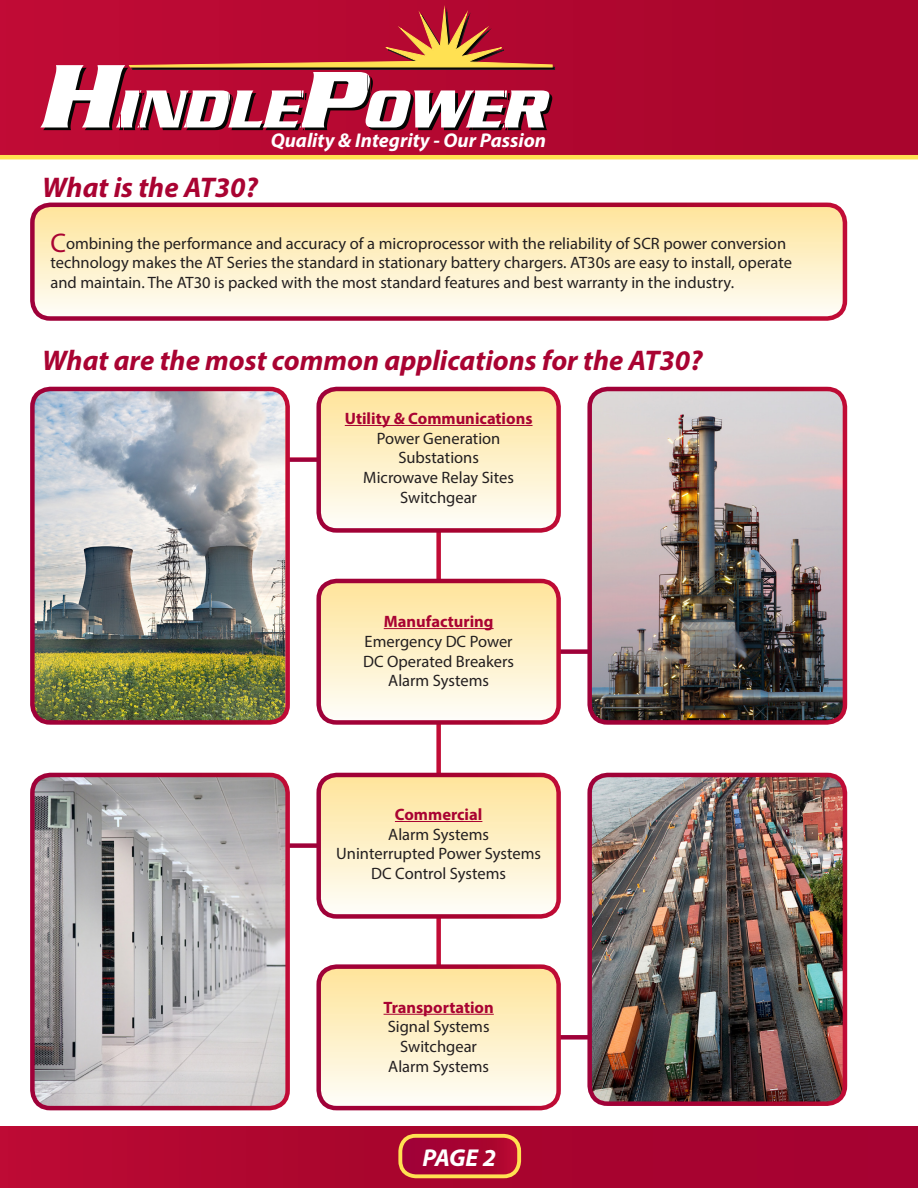
<style>
.page{position:relative;width:918px;height:1188px;background:#fff}
.page>*{position:absolute;margin:0;border:0;box-sizing:border-box;transform-origin:0 0}
.t1{font:italic 700 28.5px "Myriad Pro";color:#a90332}
.t2{font:italic 700 24.45px "Myriad Pro";color:#fff}
.t3{font:italic 700 19.95px "Myriad Pro";color:#fff}
.t4{font:16.5px/19.8px "Myriad Pro";color:#231f20}
.t5{font:700 16.5px "Myriad Pro";color:#a90332}
.s1{font-size:27px;color:#a90332}
</style>
<div class="page">
<div style="left:0;top:1126px;width:918px;height:62px;background:linear-gradient(to right,#b70a31,#a2022f)"></div>
<div style="left:0;top:0;width:918px;height:157px;background:linear-gradient(to right,#bf0b35,#a6052c)"></div>
<hr style="left:0;top:155px;width:918px;height:4px;background:#ffe152">
<div style="left:400px;top:1136px;width:119px;height:40px;background:linear-gradient(to right,#9e0237,#b3082e);border-radius:15px"></div>
<div style="left:398px;top:1134px;width:123px;height:44px;border:4px solid #ffe152;border-radius:15px"></div>
<svg style="left:40px;top:9px;width:515px;height:121px"></svg>
<div style="left:244px;top:457px;width:101px;height:5px;background:#9f0139"></div>
<div style="left:516px;top:649px;width:101px;height:5px;background:#9f0139"></div>
<div style="left:266px;top:843px;width:101px;height:5px;background:#9f0139"></div>
<div style="left:544px;top:1035px;width:101px;height:5px;background:#9f0139"></div>
<div style="left:436px;top:430px;width:5px;height:676px;background:#c10c36"></div>
<svg style="left:35px;top:205px;width:807px;height:111px;background:#fef0c9"></svg>
<div style="left:30px;top:203px;width:817px;height:118px;border:4px solid #fff;border-radius:18px"></div>
<svg style="left:321px;top:392px;width:235px;height:136px;background:#fdefc8"></svg>
<div style="left:316px;top:387px;width:245px;height:146px;border:4px solid #fff;border-radius:18px"></div>
<img style="left:35px;top:392px;width:250px;height:328px">
<div style="left:30px;top:387px;width:260px;height:338px;border:4px solid #fff;border-radius:18px"></div>
<img style="left:592px;top:389px;width:250px;height:331px">
<div style="left:587px;top:387px;width:260px;height:338px;border:4px solid #fff;border-radius:18px"></div>
<img style="left:592px;top:775px;width:250px;height:326px">
<div style="left:587px;top:773px;width:260px;height:333px;border:4px solid #fff;border-radius:18px"></div>
<img style="left:35px;top:778px;width:250px;height:327px">
<div style="left:30px;top:773px;width:260px;height:337px;border:4px solid #fff;border-radius:18px"></div>
<svg style="left:321px;top:778px;width:235px;height:136px;background:#fdefc8"></svg>
<div style="left:316px;top:773px;width:245px;height:146px;border:4px solid #fff;border-radius:18px"></div>
<svg style="left:321px;top:584px;width:235px;height:136px;background:#fdefc8"></svg>
<div style="left:316px;top:579px;width:245px;height:146px;border:4px solid #fff;border-radius:18px"></div>
<svg style="left:321px;top:969px;width:235px;height:136px;background:#fdefc8"></svg>
<div style="left:316px;top:964px;width:245px;height:146px;border:4px solid #fff;border-radius:18px"></div>
<hr style="left:345px;top:425px;width:188px;height:1px;background:#a90332">
<hr style="left:395px;top:821px;width:87px;height:1px;background:#a90332">
<hr style="left:384px;top:628px;width:110px;height:1px;background:#a90332">
<hr style="left:384px;top:1014px;width:110px;height:1px;background:#a90332">
<p class="t1" style="left:42px;top:169px;width:217px">What is the AT30?</p>
<p class="t3" style="left:271px;top:128px;width:277px">Quality &amp; Integrity - Our Passion</p>
<p class="t4" style="left:50px;top:233px;width:743px"><span class="s1">C</span>ombining the performance and accuracy of a microprocessor with the reliability of SCR power conversion technology makes the AT Series the standard in stationary battery chargers. AT30s are easy to install, operate and maintain. The AT30 is packed with the most standard features and best warranty in the industry.</p>
<p class="t1" style="left:42px;top:342px;width:662px">What are the most common applications for the AT30?</p>
<p class="t5" style="left:345px;top:408px;width:189px">Utility &amp; Communications</p>
<p class="t4" style="left:377px;top:428px;width:125px">Power Generation</p>
<p class="t4" style="left:398px;top:448px;width:82px">Substations</p>
<p class="t4" style="left:363px;top:468px;width:152px">Microwave Relay Sites</p>
<p class="t4" style="left:400px;top:487px;width:78px">Switchgear</p>
<p class="t5" style="left:384px;top:611px;width:111px">Manufacturing</p>
<p class="t4" style="left:365px;top:631px;width:150px">Emergency DC Power</p>
<p class="t4" style="left:363px;top:651px;width:153px">DC Operated Breakers</p>
<p class="t4" style="left:388px;top:671px;width:102px">Alarm Systems</p>
<p class="t5" style="left:395px;top:804px;width:89px">Commercial</p>
<p class="t4" style="left:388px;top:824px;width:102px">Alarm Systems</p>
<p class="t4" style="left:336px;top:844px;width:206px">Uninterrupted Power Systems</p>
<p class="t4" style="left:371px;top:864px;width:136px">DC Control Systems</p>
<p class="t5" style="left:384px;top:996px;width:112px">Transportation</p>
<p class="t4" style="left:388px;top:1017px;width:103px">Signal Systems</p>
<p class="t4" style="left:400px;top:1037px;width:78px">Switchgear</p>
<p class="t4" style="left:388px;top:1056px;width:102px">Alarm Systems</p>
<p class="t2" style="left:422px;top:1142px;width:75px">PAGE 2</p>
</div>
